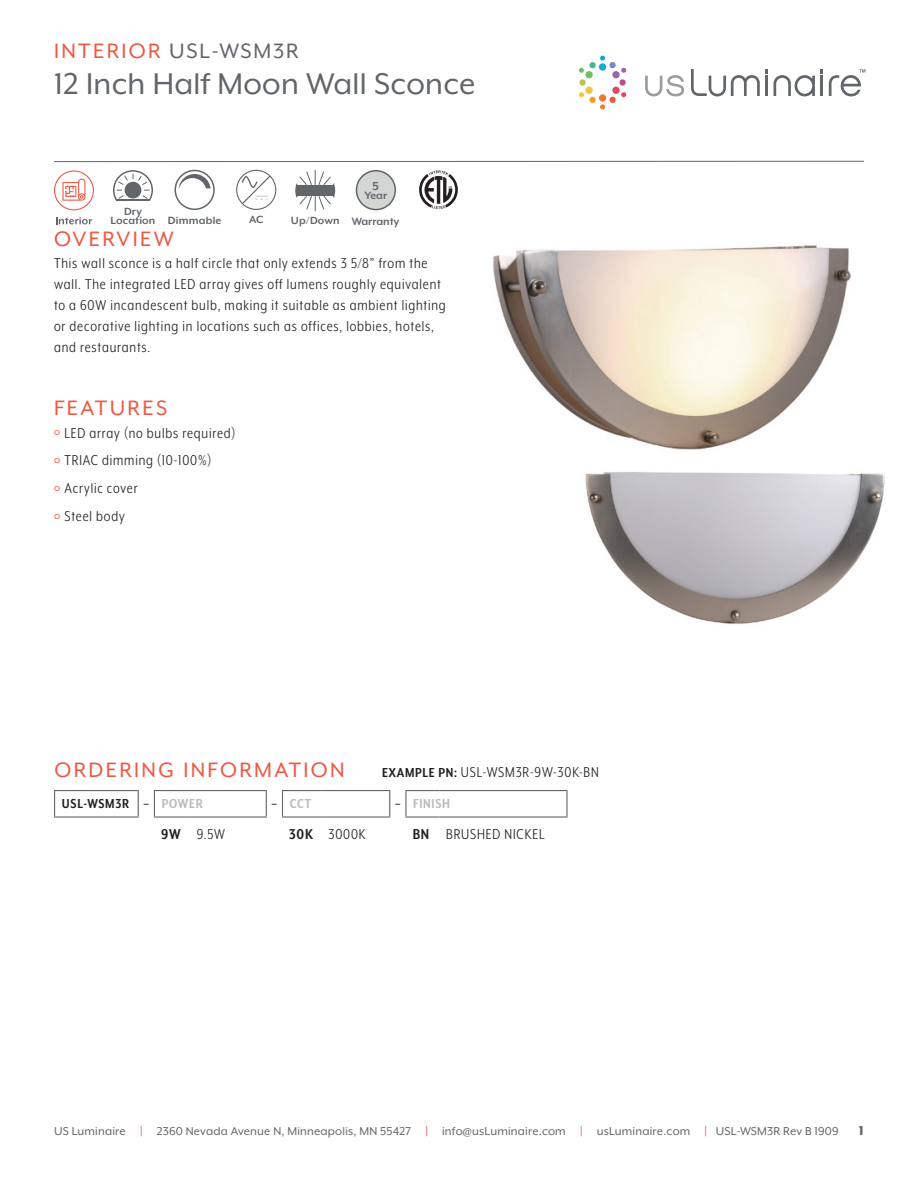
<style>
.page{position:relative;width:918px;height:1188px;background:#fff}
.page>*{position:absolute;margin:0;border:0;box-sizing:border-box;transform-origin:0 0}
.t1{font:34.5px "Mr Eaves XL Mod OT";letter-spacing:.01em;color:#62656a}
.Head_Orange{font:24px "Mr Eaves XL Mod OT";letter-spacing:.1em;color:#ee5943}
.t2{font:24px "Mr Eaves XL Mod OT";letter-spacing:.1em;color:#62656a}
.Copy{font:16.5px/21px "Mr Eaves XL Mod Nar OT";letter-spacing:.05em;color:#231f20}
.Head_Orange-2{font:16.5px "Mr Eaves XL Mod Nar OT";letter-spacing:.05em;color:#231f20}
.T2_L{font:16.5px "Mr Eaves XL Mod Nar OT";letter-spacing:.05em;color:#231f20}
.T4_L_BOLD{font:700 16.5px "Mr Eaves XL Mod Nar OT";letter-spacing:.05em;color:#231f20}
.T7_HEAD_L-GRAY{font:700 15px "Mr Eaves XL Mod Nar OT";letter-spacing:.05em;color:#babbba}
.T5_HEAD_L{font:700 15px "Mr Eaves XL Mod Nar OT";letter-spacing:.05em;color:#231f20}
.t3{font:800 15px "Mr Eaves XL Mod OT";color:#62656a}
.t4{font:700 13.5px "Mr Eaves XL Mod OT";color:#62656a}
.t5{font:13.2px "Mr Eaves XL Mod OT";letter-spacing:.015em;color:#62656a}
.t6{font:700 12.15px "Mr Eaves XL Mod OT";color:#62656a}
.t7{font:700 12.15px "Mr Eaves XL Mod OT";letter-spacing:.01em;color:#61666a}
.t8{font:700 12px/9.8px "Mr Eaves XL Mod OT";letter-spacing:.01em;color:#61666a;text-align:center}
.t9{font:700 12px "Mr Eaves XL Mod OT";color:#62656a}
.s1{color:#ee5943}
.s2{font-family:"Mr Eaves XL Mod OT";font-size:10.5px;color:#ee5943}
.s3{font-weight:700;font-size:15px}
.s4{font-weight:800;color:#ee5943}
</style>
<div class="page">
<svg style="left:579px;top:79px;width:7px;height:7px"></svg>
<svg style="left:619px;top:79px;width:7px;height:7px"></svg>
<svg style="left:579px;top:86px;width:48px;height:23px"></svg>
<svg style="left:579px;top:56px;width:48px;height:23px"></svg>
<svg style="left:645px;top:75px;width:39px;height:21px"></svg>
<svg style="left:774px;top:75px;width:41px;height:21px"></svg>
<hr style="left:821px;top:76px;width:2px;height:20px;background:#62656a">
<svg style="left:691px;top:69px;width:77px;height:27px"></svg>
<svg style="left:829px;top:69px;width:36px;height:27px"></svg>
<hr style="left:54px;top:161px;width:810px;height:1px;background:#62656a">
<svg style="left:56px;top:217px;width:36px;height:7px"></svg>
<svg style="left:54px;top:170px;width:40px;height:40px"></svg>
<svg style="left:356px;top:170px;width:40px;height:40px"></svg>
<div style="left:357px;top:172px;width:38px;height:37px;background:#d4d6d4;border-radius:50%"></div>
<svg style="left:54px;top:791px;width:1px;height:25px"></svg>
<hr style="left:54px;top:790px;width:85px;height:1px;background:#62656a">
<hr style="left:54px;top:816px;width:85px;height:2px;background:#62656a">
<svg style="left:138px;top:791px;width:1px;height:25px"></svg>
<svg style="left:154px;top:791px;width:1px;height:25px"></svg>
<hr style="left:154px;top:790px;width:36px;height:1px;background:#62656a">
<hr style="left:190px;top:790px;width:77px;height:1px;background:#62656a">
<hr style="left:154px;top:816px;width:36px;height:2px;background:#62656a">
<hr style="left:190px;top:816px;width:77px;height:2px;background:#62656a">
<svg style="left:266px;top:791px;width:1px;height:25px"></svg>
<svg style="left:282px;top:791px;width:1px;height:25px"></svg>
<hr style="left:282px;top:790px;width:40px;height:1px;background:#62656a">
<hr style="left:322px;top:790px;width:68px;height:1px;background:#62656a">
<hr style="left:282px;top:816px;width:40px;height:2px;background:#62656a">
<hr style="left:322px;top:816px;width:68px;height:2px;background:#62656a">
<svg style="left:389px;top:791px;width:1px;height:25px"></svg>
<hr style="left:405px;top:791px;width:2px;height:25px;background:#62656a">
<hr style="left:405px;top:790px;width:35px;height:1px;background:#62656a">
<hr style="left:440px;top:790px;width:128px;height:1px;background:#62656a">
<hr style="left:405px;top:816px;width:35px;height:2px;background:#62656a">
<hr style="left:440px;top:816px;width:128px;height:2px;background:#62656a">
<hr style="left:566px;top:791px;width:2px;height:25px;background:#62656a">
<svg style="left:419px;top:170px;width:39px;height:39px"></svg>
<svg style="left:295px;top:170px;width:40px;height:41px"></svg>
<svg style="left:236px;top:170px;width:40px;height:40px"></svg>
<svg style="left:113px;top:170px;width:40px;height:30px"></svg>
<hr style="left:116px;top:199px;width:34px;height:1px;background:#62656a">
<svg style="left:175px;top:170px;width:40px;height:40px"></svg>
<img style="left:493px;top:245px;width:358px;height:205px">
<img style="left:585px;top:472px;width:300px;height:152px">
<h2 class="t2" style="left:54px;top:37px;width:246px"><span class="s1">INTERIOR</span> USL-WSM3R</h2>
<h1 class="t1" style="left:54px;top:65px;width:423px">12 Inch Half Moon Wall Sconce</h1>
<p class="t8" style="left:111px;top:206px;width:46px">Dry<br>Location</p>
<p class="t7" style="left:168px;top:214px;width:55px">Dimmable</p>
<p class="t9" style="left:249px;top:213px;width:16px">AC</p>
<p class="t8" style="left:291px;top:216px;width:50px">Up/Down</p>
<p class="t4" style="left:373px;top:179px;width:8px">5</p>
<p class="t6" style="left:365px;top:189px;width:24px">Year</p>
<p class="t6" style="left:352px;top:214px;width:49px">Warranty</p>
<p class="Head_Orange" style="left:54px;top:226px;width:121px">OVERVIEW</p>
<p class="Copy" style="left:54px;top:253px;width:393px">This wall sconce is a half circle that only extends 3 5/8” from the wall. The integrated LED array gives off lumens roughly equivalent to a 60W incandescent bulb, making it suitable as ambient lighting or decorative lighting in locations such as offices, lobbies, hotels, and restaurants.</p>
<p class="Head_Orange" style="left:54px;top:395px;width:115px">FEATURES</p>
<p class="Copy" style="left:54px;top:422px;width:183px"><span class="s2">Ă</span> LED array (no bulbs required)</p>
<p class="Copy" style="left:54px;top:450px;width:159px"><span class="s2">Ă</span> TRIAC dimming (10-100%)</p>
<p class="Copy" style="left:54px;top:478px;width:85px"><span class="s2">Ă</span> Acrylic cover</p>
<p class="Copy" style="left:54px;top:505px;width:72px"><span class="s2">Ă</span> Steel body</p>
<p class="Head_Orange" style="left:55px;top:757px;width:292px">ORDERING INFORMATION</p>
<p class="Head_Orange-2" style="left:382px;top:764px;width:218px"><span class="s3">EXAMPLE PN:</span> USL-WSM3R-9W-30K-BN</p>
<p class="T5_HEAD_L" style="left:62px;top:796px;width:69px">USL-WSM3R</p>
<p class="T5_HEAD_L" style="left:144px;top:796px;width:6px">–</p>
<p class="T7_HEAD_L-GRAY" style="left:162px;top:796px;width:43px">POWER</p>
<p class="T5_HEAD_L" style="left:272px;top:796px;width:6px">–</p>
<p class="T7_HEAD_L-GRAY" style="left:290px;top:796px;width:23px">CCT</p>
<p class="T5_HEAD_L" style="left:395px;top:796px;width:6px">–</p>
<p class="T7_HEAD_L-GRAY" style="left:413px;top:796px;width:38px">FINISH</p>
<p class="T4_L_BOLD" style="left:161px;top:825px;width:21px">9W</p>
<p class="T2_L" style="left:197px;top:825px;width:30px">9.5W</p>
<p class="T4_L_BOLD" style="left:289px;top:825px;width:25px">30K</p>
<p class="T2_L" style="left:329px;top:825px;width:39px">3000K</p>
<p class="T4_L_BOLD" style="left:413px;top:825px;width:18px">BN</p>
<p class="T2_L" style="left:446px;top:825px;width:100px">BRUSHED NICKEL</p>
<p class="t5" style="left:54px;top:1123px;width:786px">US Luminaire <span class="s4">|</span> 2360 Nevada Avenue N, Minneapolis, MN 55427 <span class="s4">|</span> info@usLuminaire.com <span class="s4">|</span> usLuminaire.com <span class="s4">|</span> USL-WSM3R Rev B 1909</p>
<p class="t3" style="left:859px;top:1123px;width:7px">1</p>
</div>
